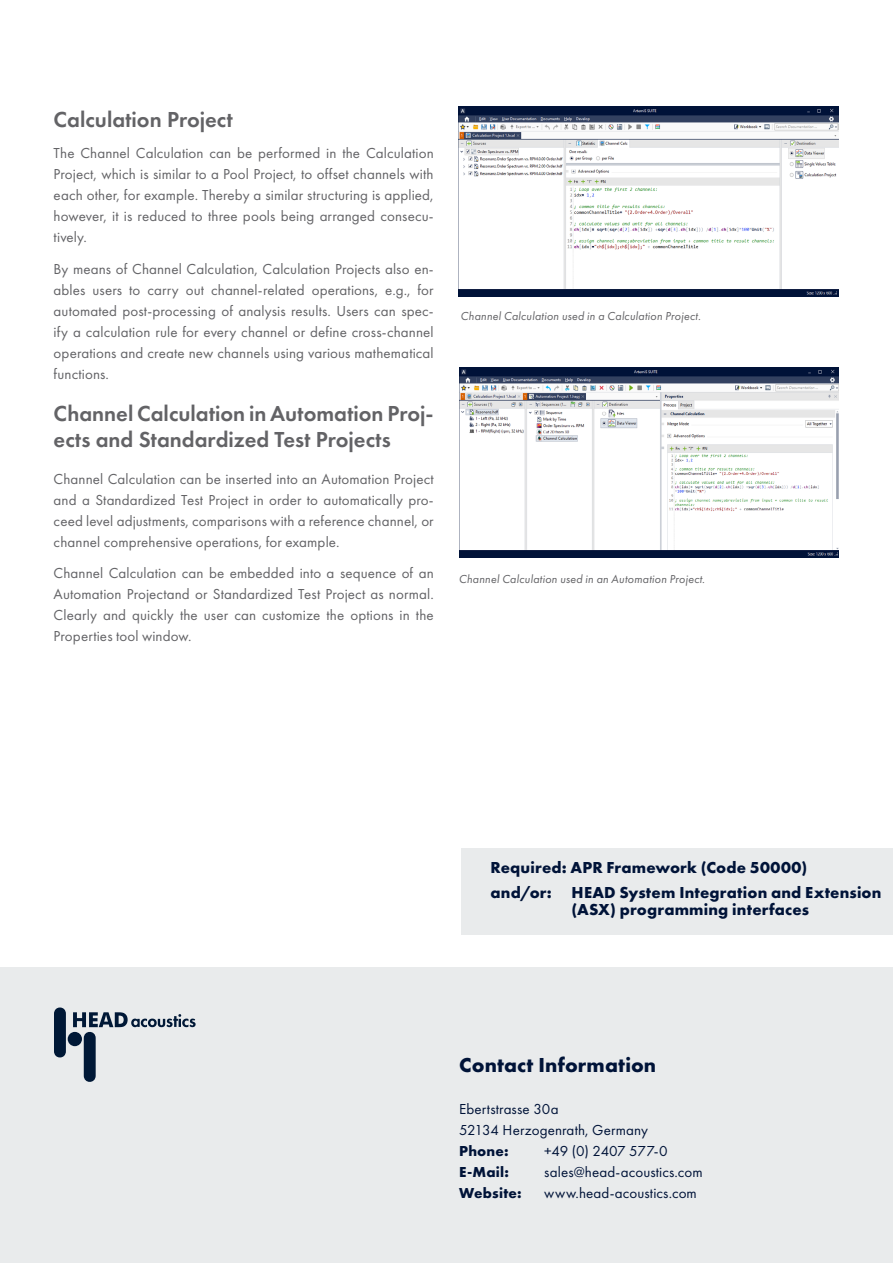
<style>
.page{position:relative;width:893px;height:1263px;background:#fff}
.page>*{position:absolute;margin:0;border:0;box-sizing:border-box;transform-origin:0 0}
.Headline_DE_Ebene_3{font:600 22.5px/26.2px "Futura PT";color:#636366}
.t1{font:700 21px "Futura PT";letter-spacing:.01em;color:#001338}
.t2{font:700 16.5px/16.5px "Futura PT";letter-spacing:.01em;color:#001338;text-align:center}
.Headline_DE_Ebene_3-2{font:15px/21px "Futura PT";letter-spacing:.01em;color:#636366;text-align:justify}
.t3{font:15px/21px "Futura PT";letter-spacing:.01em;color:#001338}
.t4{font:700 15px "Futura PT";letter-spacing:.015em;color:#001338}
.t5{font:15px "Futura PT";letter-spacing:-.015em;color:#001338}
.t6{font:italic 12px "Futura PT";letter-spacing:.015em;color:#636366}
</style>
<div class="page">
<div style="left:0;top:967px;width:893px;height:296px;background:#e9ebec"></div>
<svg style="left:54px;top:1007px;width:12px;height:51px"></svg>
<div style="left:68px;top:1032px;width:14px;height:14px;background:#001836;border-radius:50%"></div>
<svg style="left:73px;top:1012px;width:123px;height:70px"></svg>
<img style="left:459px;top:368px;width:380px;height:190px">
<img style="left:459px;top:107px;width:380px;height:190px">
<div style="left:461px;top:848px;width:432px;height:86px;background:#e9ebec"></div>
<p class="Headline_DE_Ebene_3" style="left:54px;top:106px;width:181px">Calculation Project</p>
<p class="Headline_DE_Ebene_3-2" style="left:54px;top:143px;width:382px">The Channel Calculation can be performed in the Calculation Project, which is similar to a Pool Project, to offset channels with each other, for example. Thereby a similar structuring is applied, however, it is reduced to three pools being arranged consecu&shy;tively.</p>
<p class="Headline_DE_Ebene_3-2" style="left:54px;top:258px;width:382px">By means of Channel Calculation, Calculation Projects also en&shy;ables users to carry out channel-related operations, e.g., for automated post-processing of analysis results. Users can spec&shy;ify a calculation rule for every channel or define cross-channel operations and create new channels using various mathematical functions.</p>
<p class="Headline_DE_Ebene_3" style="left:54px;top:400px;width:382px">Channel Calculation in Automation Proj&shy;ects and Standardized Test Projects</p>
<p class="Headline_DE_Ebene_3-2" style="left:54px;top:468px;width:382px">Channel Calculation can be inserted into an Automation Project and a Standardized Test Project in order to automatically pro&shy;ceed level adjustments, comparisons with a reference channel, or channel comprehensive operations, for example.</p>
<p class="Headline_DE_Ebene_3-2" style="left:54px;top:563px;width:382px">Channel Calculation can be embedded into a sequence of an Automation Projectand or Standardized Test Project as normal.<br>Clearly and quickly the user can customize the options in the Properties tool window.</p>
<p class="t6" style="left:461px;top:308px;width:242px">Channel Calculation used in a Calculation Project.</p>
<p class="t6" style="left:459px;top:571px;width:248px">Channel Calculation used in an Automation Project.</p>
<p class="t2" style="left:491px;top:859px;width:318px">Required: APR Framework (Code 50000)</p>
<p class="t2" style="left:491px;top:884px;width:392px">and/or: HEAD System Integration and Extension (ASX) programming interfaces</p>
<h2 class="t1" style="left:459px;top:1051px;width:198px">Contact Information</h2>
<p class="t3" style="left:459px;top:1098px;width:190px">Ebertstrasse 30a<br>52134 Herzogenrath, Germany</p>
<p class="t4" style="left:459px;top:1141px;width:51px">Phone:</p>
<p class="t5" style="left:544px;top:1142px;width:125px">+49 (0) 2407 577-0</p>
<p class="t4" style="left:459px;top:1162px;width:51px">E-Mail:</p>
<p class="t3" style="left:544px;top:1161px;width:160px">sales@head-acoustics.com</p>
<p class="t4" style="left:459px;top:1183px;width:64px">Website:</p>
<p class="t3" style="left:544px;top:1182px;width:154px">www.head-acoustics.com</p>
</div>
